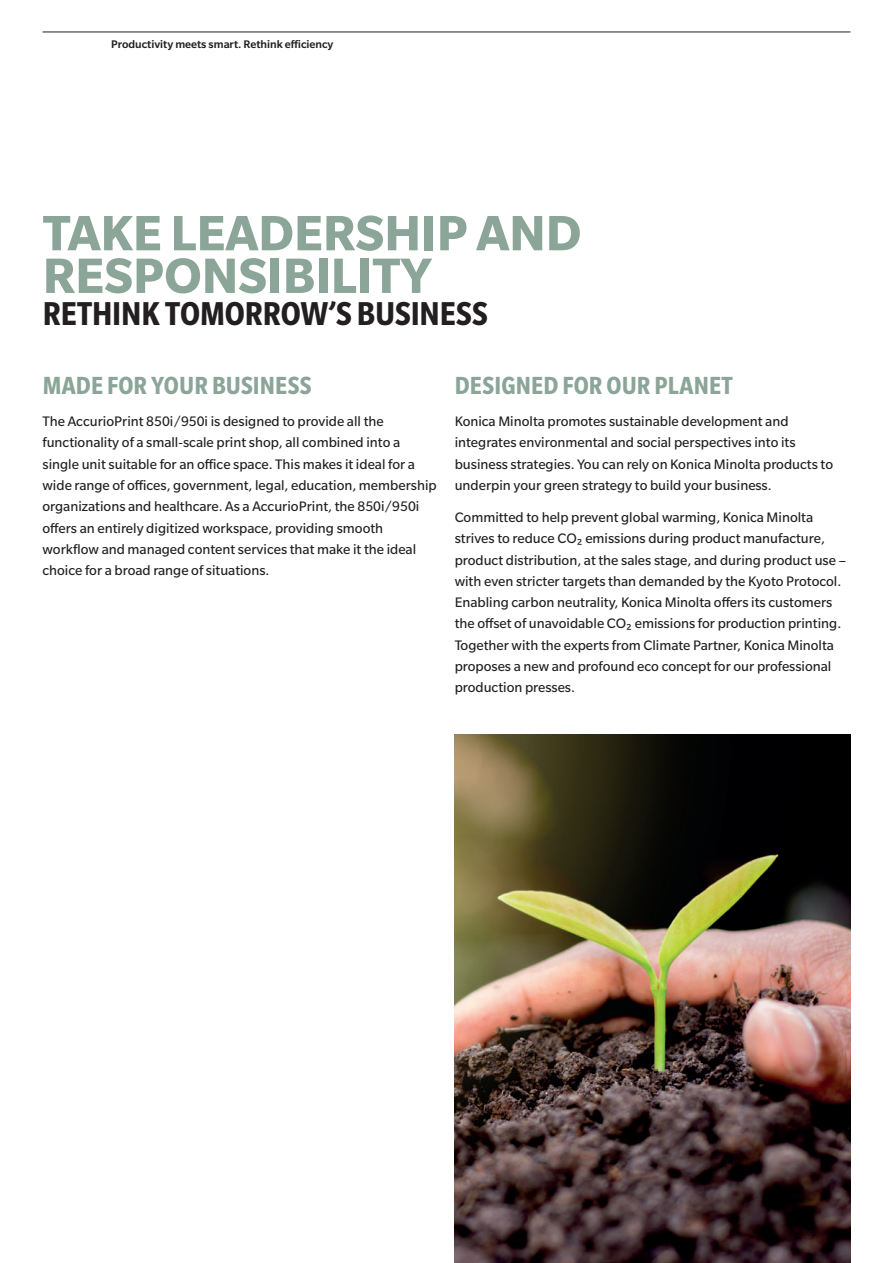
<style>
.page{position:relative;width:893px;height:1263px;background:#fff}
.page>*{position:absolute;margin:0;border:0;box-sizing:border-box;transform-origin:0 0}
.t1{font:700 54px/42.6px "Slate Pro";color:#8ba598}
.t2{font:700 condensed 36px "Slate Pro";letter-spacing:-.005em;color:#231f20}
.t3{font:700 condensed 27px "Slate Pro";letter-spacing:.005em;color:#8ba598}
.t4{font:15px/21.3px "Slate Pro";color:#231f20}
.t5{font:500 12px "Slate Pro";color:#231f20}
</style>
<div class="page">
<img style="left:455px;top:735px;width:395px;height:528px">
<hr style="left:43px;top:32px;width:807px;height:1px;background:#231f20">
<p class="t5" style="left:111px;top:38px;width:224px">Productivity meets smart. Rethink efficiency</p>
<h1 class="t1" style="left:43px;top:211px;width:540px">TAKE LEADERSHIP AND<br>RESPONSIBILITY</h1>
<h2 class="t2" style="left:43px;top:294px;width:447px">RETHINK TOMORROW’S BUSINESS</h2>
<h3 class="t3" style="left:43px;top:371px;width:270px">MADE FOR YOUR BUSINESS</h3>
<p class="t4" style="left:43px;top:411px;width:396px">The AccurioPrint 850i/950i is designed to provide all the functionality of a small-scale print shop, all combined into a single unit suitable for an office space. This makes it ideal for a wide range of offices, government, legal, education, membership organizations and healthcare. As a AccurioPrint, the 850i/950i offers an entirely digitized workspace, providing smooth workflow and managed content services that make it the ideal choice for a broad range of situations.</p>
<h3 class="t3" style="left:455px;top:371px;width:279px">DESIGNED FOR OUR PLANET</h3>
<p class="t4" style="left:455px;top:411px;width:380px">Konica Minolta promotes sustainable development and integrates environmental and social perspectives into its business strategies. You can rely on Konica Minolta products to underpin your green strategy to build your business.</p>
<p class="t4" style="left:455px;top:506px;width:393px">Committed to help prevent global warming, Konica Minolta strives to reduce CO₂ emissions during product manufacture, product distribution, at the sales stage, and during product use – with even stricter targets than demanded by the Kyoto Protocol.<br>Enabling carbon neutrality, Konica Minolta offers its customers the offset of unavoidable CO₂ emissions for production printing.<br>Together with the experts from Climate Partner, Konica Minolta proposes a new and profound eco concept for our professional production presses.</p>
</div>
